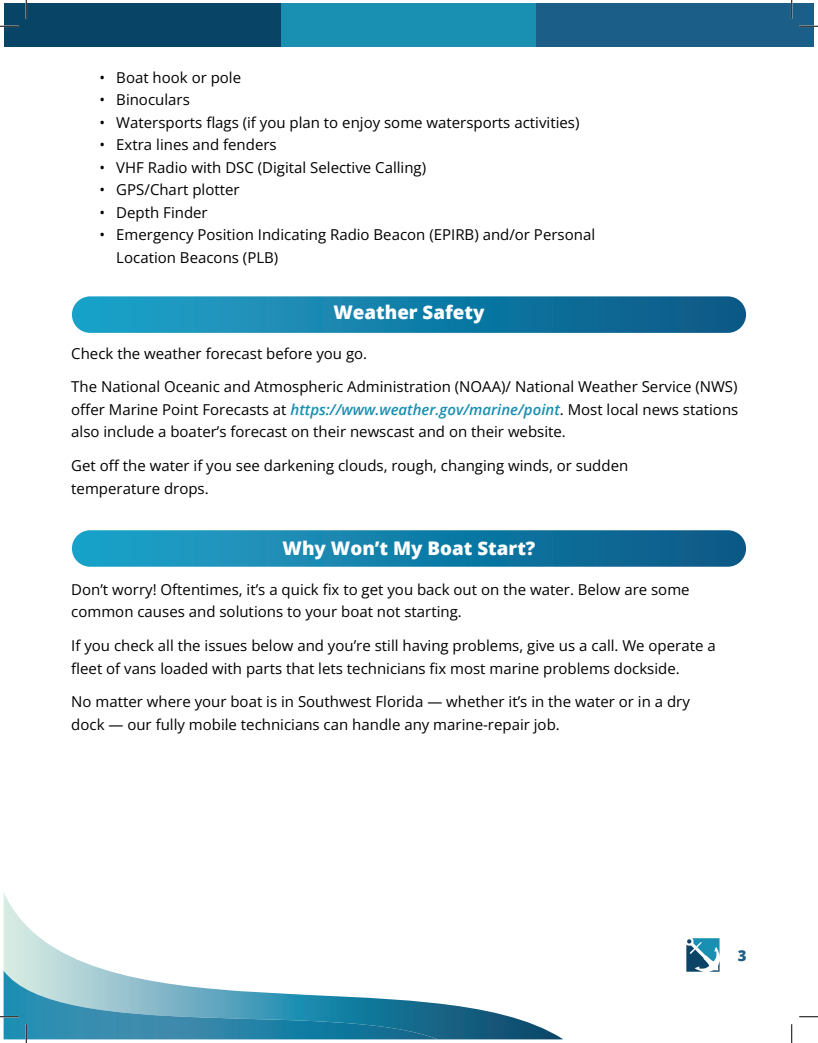
<style>
.page{position:relative;width:818px;height:1043px;background:#fff}
.page>*{position:absolute;margin:0;border:0;box-sizing:border-box;transform-origin:0 0}
.t1{font:800 18.75px "Open Sans";color:#fff}
.Paragraph{font:15px/22.5px "Open Sans";color:#000}
.t2{font:800 15px "Open Sans";color:#1b5e87}
.s1{font-weight:600;font-style:italic;color:#198fb2}
</style>
<div class="page">
<div style="left:72px;top:296px;width:674px;height:37px;background:linear-gradient(to right,#1fa5cb,#085885);border-radius:18px"></div>
<div style="left:72px;top:530px;width:674px;height:36px;background:linear-gradient(to right,#1fa5cb,#085885);border-radius:18px"></div>
<div style="left:4px;top:4px;width:277px;height:43px;background:#084466"></div>
<div style="left:281px;top:4px;width:255px;height:43px;background:#198fb2"></div>
<div style="left:536px;top:4px;width:278px;height:43px;background:#1b5e87"></div>
<svg style="left:4px;top:893px;width:558px;height:147px"></svg>
<img style="left:4px;top:970px;width:434px;height:70px">
<svg style="left:686px;top:938px;width:33px;height:33px"></svg>
<svg style="left:0;top:25px;width:19px;height:2px"></svg>
<svg style="left:799px;top:25px;width:19px;height:2px"></svg>
<svg style="left:0;top:1015px;width:19px;height:2px"></svg>
<svg style="left:799px;top:1016px;width:19px;height:1px"></svg>
<svg style="left:25px;top:0;width:2px;height:19px"></svg>
<svg style="left:25px;top:1024px;width:2px;height:18px"></svg>
<svg style="left:790px;top:0;width:2px;height:19px"></svg>
<svg style="left:791px;top:1024px;width:1px;height:18px"></svg>
<p class="Paragraph" style="left:99px;top:66px;width:143px">• Boat hook or pole</p>
<p class="Paragraph" style="left:99px;top:88px;width:92px">• Binoculars</p>
<p class="Paragraph" style="left:99px;top:111px;width:481px">• Watersports flags (if you plan to enjoy some watersports activities)</p>
<p class="Paragraph" style="left:99px;top:133px;width:179px">• Extra lines and fenders</p>
<p class="Paragraph" style="left:99px;top:156px;width:328px">• VHF Radio with DSC (Digital Selective Calling)</p>
<p class="Paragraph" style="left:99px;top:178px;width:142px">• GPS/Chart plotter</p>
<p class="Paragraph" style="left:99px;top:201px;width:110px">• Depth Finder</p>
<p class="Paragraph" style="left:116px;top:223px;width:480px;text-indent:-17px">• Emergency Position Indicating Radio Beacon (EPIRB) and/or Personal<br>Location Beacons (PLB)</p>
<p class="t1" style="left:333px;top:298px;width:153px">Weather Safety</p>
<p class="Paragraph" style="left:71px;top:341px;width:297px">Check the weather forecast before you go.</p>
<p class="Paragraph" style="left:71px;top:375px;width:668px;text-align:justify">The National Oceanic and Atmospheric Administration (NOAA)/ National Weather Service (NWS) offer Marine Point Forecasts at <span class="s1">https://www.weather.gov/marine/point</span>. Most local news stations also include a boater’s forecast on their newscast and on their website.</p>
<p class="Paragraph" style="left:71px;top:454px;width:558px">Get off the water if you see darkening clouds, rough, changing winds, or sudden temperature drops.</p>
<p class="t1" style="left:282px;top:534px;width:254px">Why Won’t My Boat Start?</p>
<p class="Paragraph" style="left:71px;top:578px;width:620px">Don’t worry! Oftentimes, it’s a quick fix to get you back out on the water. Below are some common causes and solutions to your boat not starting.</p>
<p class="Paragraph" style="left:71px;top:634px;width:646px">If you check all the issues below and you’re still having problems, give us a call. We operate a fleet of vans loaded with parts that lets technicians fix most marine problems dockside.</p>
<p class="Paragraph" style="left:71px;top:690px;width:620px">No matter where your boat is in Southwest Florida — whether it’s in the water or in a dry dock — our fully mobile technicians can handle any marine-repair job.</p>
<p class="t2" style="left:737px;top:943px;width:10px">3</p>
</div>
